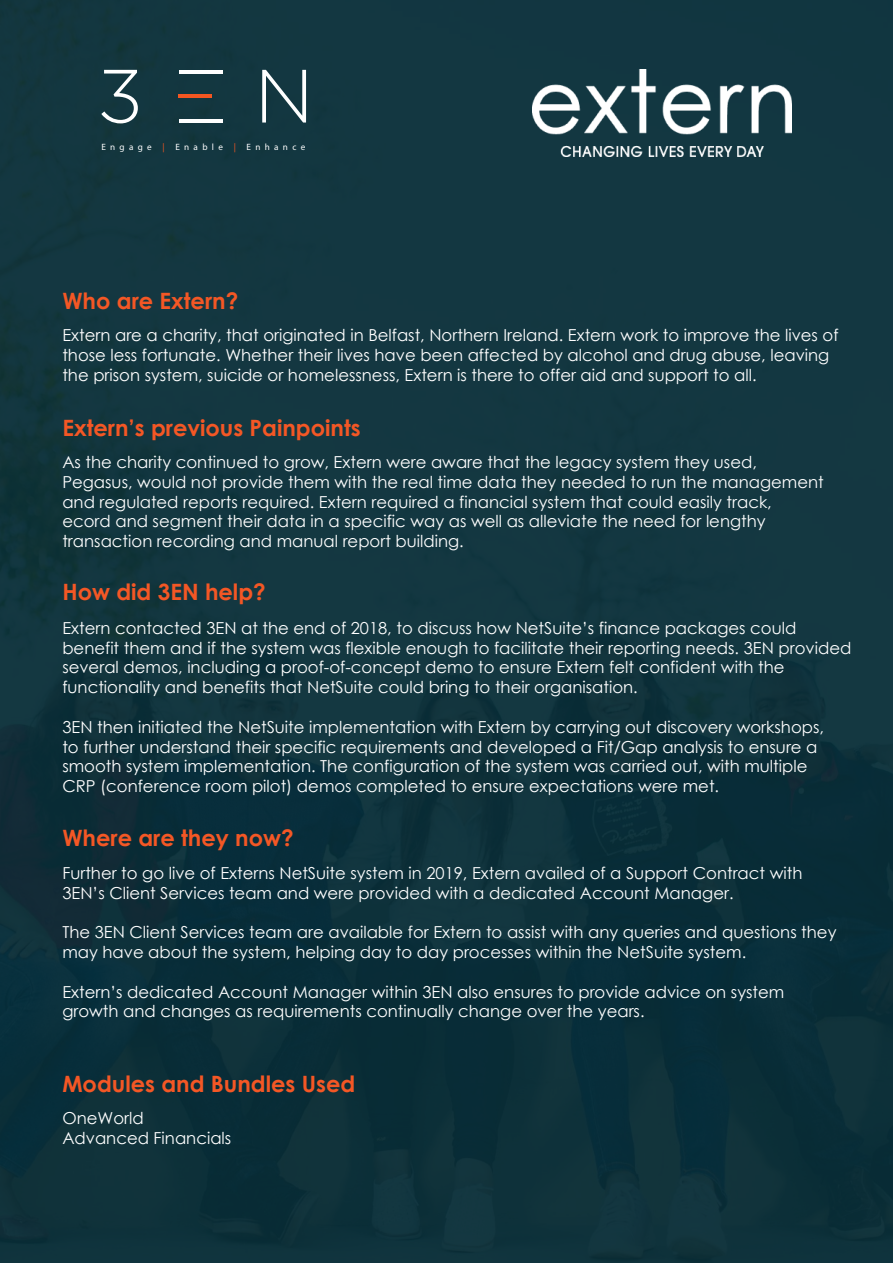
<style>
.page{position:relative;width:893px;height:1263px;background:#12363f}
.page>*{position:absolute;margin:0;border:0;box-sizing:border-box;transform-origin:0 0}
.t1{font:700 22.5px "Century Gothic";color:#f45725}
.t2{font:16.5px/19.8px "Century Gothic";color:#fff}
.t3{font:9.15px "Myriad Pro";letter-spacing:.48em;color:#fff}
.s1{color:#f45621}
</style>
<div class="page">
<svg style="left:101px;top:70px;width:37px;height:53px"></svg>
<svg style="left:262px;top:70px;width:44px;height:53px"></svg>
<hr style="left:179px;top:94px;width:33px;height:4px;background:#f45621">
<hr style="left:179px;top:70px;width:44px;height:4px;background:#fff">
<hr style="left:179px;top:119px;width:44px;height:4px;background:#fff">
<img style="left:533px;top:70px;width:259px;height:86px">
<p class="t3" style="left:101px;top:141px;width:206px">Engage <span class="s1">|</span> Enable <span class="s1">|</span> Enhance</p>
<h1 class="t1" style="left:62px;top:284px;width:177px">Who are Extern?</h1>
<p class="t2" style="left:62px;top:325px;width:778px">Extern are a charity, that originated in Belfast, Northern Ireland. Extern work to improve the lives of those less fortunate. Whether their lives have been affected by alcohol and drug abuse, leaving the prison system, suicide or homelessness, Extern is there to offer aid and support to all.</p>
<h1 class="t1" style="left:62px;top:411px;width:300px">Extern’s previous Painpoints</h1>
<p class="t2" style="left:62px;top:452px;width:763px">As the charity continued to grow, Extern were aware that the legacy system they used, Pegasus, would not provide them with the real time data they needed to run the management and regulated reports required. Extern required a financial system that could easily track, ecord and segment their data in a specific way as well as alleviate the need for lengthy transaction recording and manual report building.</p>
<h1 class="t1" style="left:62px;top:574px;width:205px">How did 3EN help?</h1>
<p class="t2" style="left:62px;top:618px;width:790px">Extern contacted 3EN at the end of 2018, to discuss how NetSuite’s finance packages could benefit them and if the system was flexible enough to facilitate their reporting needs. 3EN provided several demos, including a proof-of-concept demo to ensure Extern felt confident with the functionality and benefits that NetSuite could bring to their organisation.</p>
<p class="t2" style="left:62px;top:717px;width:763px">3EN then initiated the NetSuite implementation with Extern by carrying out discovery workshops, to further understand their specific requirements and developed a Fit/Gap analysis to ensure a smooth system implementation. The configuration of the system was carried out, with multiple CRP (conference room pilot) demos completed to ensure expectations were met.</p>
<h1 class="t1" style="left:62px;top:821px;width:233px">Where are they now?</h1>
<p class="t2" style="left:62px;top:863px;width:741px">Further to go live of Externs NetSuite system in 2019, Extern availed of a Support Contract with<br>3EN’s Client Services team and were provided with a dedicated Account Manager.</p>
<p class="t2" style="left:62px;top:922px;width:776px">The 3EN Client Services team are available for Extern to assist with any queries and questions they may have about the system, helping day to day processes within the NetSuite system.</p>
<p class="t2" style="left:62px;top:981px;width:723px">Extern’s dedicated Account Manager within 3EN also ensures to provide advice on system growth and changes as requirements continually change over the years.</p>
<h1 class="t1" style="left:62px;top:1067px;width:294px">Modules and Bundles Used</h1>
<p class="t2" style="left:62px;top:1108px;width:170px">OneWorld<br>Advanced Financials</p>
</div>
